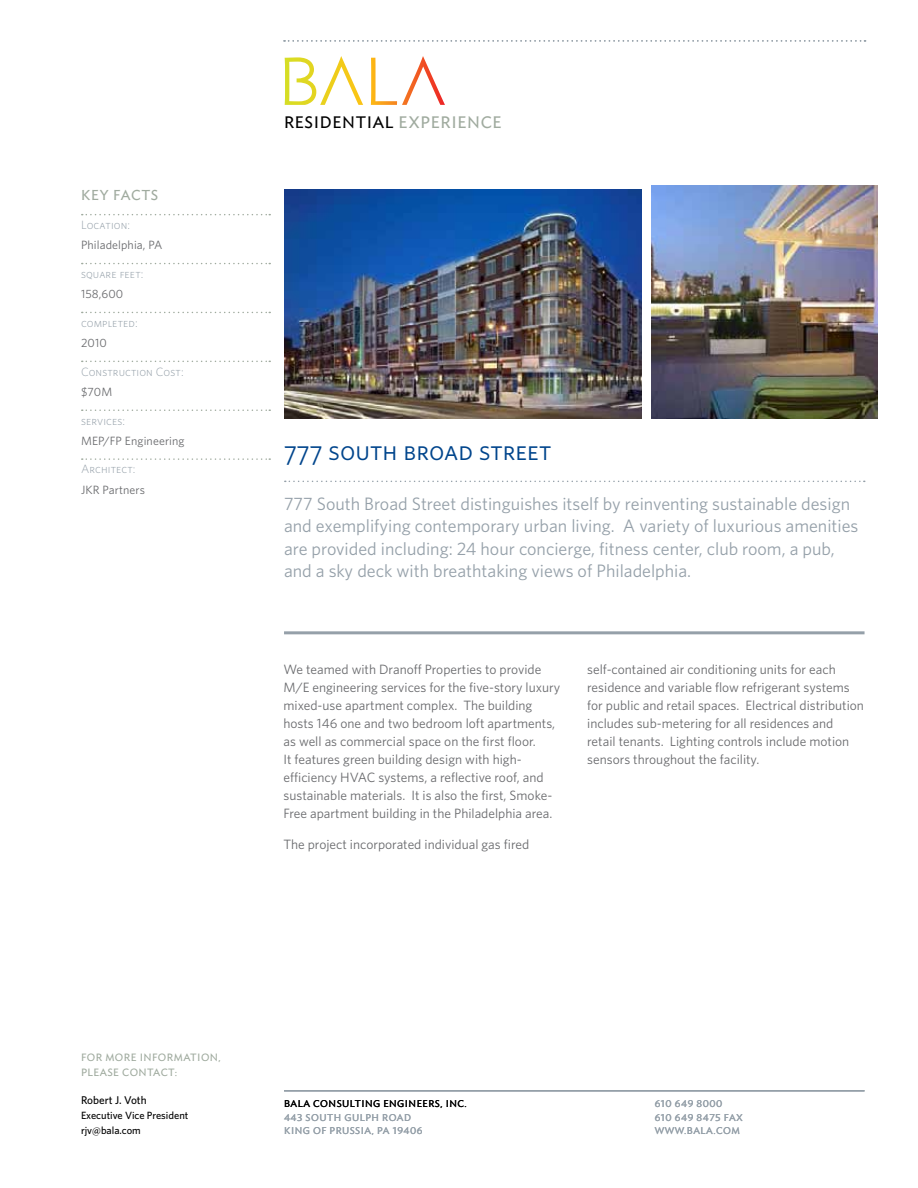
<style>
.page{position:relative;width:918px;height:1188px;background:#fff}
.page>*{position:absolute;margin:0;border:0;box-sizing:border-box;transform-origin:0 0}
.t1{font:27px "Whitney Book SC";color:#00458c}
.t2{font:18px/22.5px "Whitney";color:#95a0a9}
.t3{font:16.5px "Topaz Layers Background";letter-spacing:.04em;color:#000}
.t4{font:14.25px "Topaz Layers Background";letter-spacing:.045em;color:#a0ab9f}
.t5{font:13.5px/18px "Whitney";color:#696a6d}
.t6{font:12px "Whitney Light SC";letter-spacing:.01em;color:#95a0a9}
.t7{font:12px "Whitney";letter-spacing:.01em;color:#696a6d}
.t8{font:500 11.25px "Whitney";color:#000}
.t9{font:500 10.5px/15px "Whitney";color:#000}
.t10{font:10.5px/15px "Topaz Layers Background";letter-spacing:.04em;color:#a0ab9f}
.t11{font:9.75px/13.5px "Topaz Layers Background";letter-spacing:.05em;color:#95a0a9}
.t12{font:9.75px "Topaz Layers Background";letter-spacing:.05em;color:#000}
.s1{color:#a0ab9f}
</style>
<div class="page">
<svg style="left:285px;top:56px;width:160px;height:49px"></svg>
<svg style="left:284px;top:40px;width:582px;height:2px"></svg>
<hr style="left:284px;top:1090px;width:581px;height:2px;background:#95a0a9">
<svg style="left:285px;top:481px;width:580px;height:1px"></svg>
<hr style="left:284px;top:631px;width:581px;height:3px;background:#95a0a9">
<img style="left:284px;top:189px;width:358px;height:229px">
<svg style="left:82px;top:214px;width:188px;height:1px"></svg>
<svg style="left:82px;top:263px;width:188px;height:1px"></svg>
<svg style="left:82px;top:312px;width:188px;height:1px"></svg>
<svg style="left:82px;top:361px;width:188px;height:1px"></svg>
<svg style="left:82px;top:410px;width:188px;height:1px"></svg>
<svg style="left:82px;top:458px;width:188px;height:2px"></svg>
<img style="left:651px;top:186px;width:227px;height:232px">
<p class="t4" style="left:81px;top:185px;width:79px">KEY FACTS</p>
<p class="t6" style="left:81px;top:217px;width:51px">Location:</p>
<p class="t7" style="left:81px;top:238px;width:83px">Philadelphia, PA</p>
<p class="t6" style="left:81px;top:266px;width:64px">square feet:</p>
<p class="t7" style="left:81px;top:287px;width:44px">158,600</p>
<p class="t6" style="left:81px;top:315px;width:58px">completed:</p>
<p class="t7" style="left:81px;top:336px;width:27px">2010</p>
<p class="t6" style="left:81px;top:364px;width:104px">Construction Cost:</p>
<p class="t7" style="left:81px;top:384px;width:33px">$70M</p>
<p class="t6" style="left:81px;top:413px;width:46px">services:</p>
<p class="t7" style="left:81px;top:433px;width:105px">MEP/FP Engineering</p>
<p class="t6" style="left:81px;top:462px;width:56px">Architect:</p>
<p class="t7" style="left:81px;top:482px;width:66px">JKR Partners</p>
<p class="t3" style="left:284px;top:110px;width:219px">RESIDENTIAL <span class="s1">EXPERIENCE</span></p>
<h1 class="t1" style="left:284px;top:434px;width:269px">777 south broad street</h1>
<p class="t2" style="left:284px;top:492px;width:576px">777 South Broad Street distinguishes itself by reinventing sustainable design and exemplifying contemporary urban living. A variety of luxurious amenities are provided including: 24 hour concierge, fitness center, club room, a pub, and a sky deck with breathtaking views of Philadelphia.</p>
<p class="t5" style="left:284px;top:660px;width:278px">We teamed with Dranoff Properties to provide M/E engineering services for the five-story luxury mixed-use apartment complex. The building hosts 146 one and two bedroom loft apartments, as well as commercial space on the first floor.<br>It features green building design with high&shy;efficiency HVAC systems, a reflective roof, and sustainable materials. It is also the first, Smoke-Free apartment building in the Philadelphia area.</p>
<p class="t5" style="left:284px;top:836px;width:247px">The project incorporated individual gas fired</p>
<p class="t5" style="left:587px;top:660px;width:278px">self-contained air conditioning units for each residence and variable flow refrigerant systems for public and retail spaces. Electrical distribution includes sub-metering for all residences and retail tenants. Lighting controls include motion sensors throughout the facility.</p>
<p class="t10" style="left:81px;top:1049px;width:141px">FOR MORE INFORMATION,<br>PLEASE CONTACT:</p>
<p class="t8" style="left:81px;top:1093px;width:67px">Robert J. Voth</p>
<p class="t9" style="left:81px;top:1108px;width:109px">Executive Vice President rjv@bala.com</p>
<p class="t12" style="left:284px;top:1097px;width:184px">BALA CONSULTING ENGINEERS, INC.</p>
<p class="t11" style="left:284px;top:1110px;width:140px">443 SOUTH GULPH ROAD<br>KING OF PRUSSIA, PA 19406</p>
<p class="t11" style="left:655px;top:1096px;width:90px">610 649 8000<br>610 649 8475 FAX<br>WWW.BALA.COM</p>
</div>
